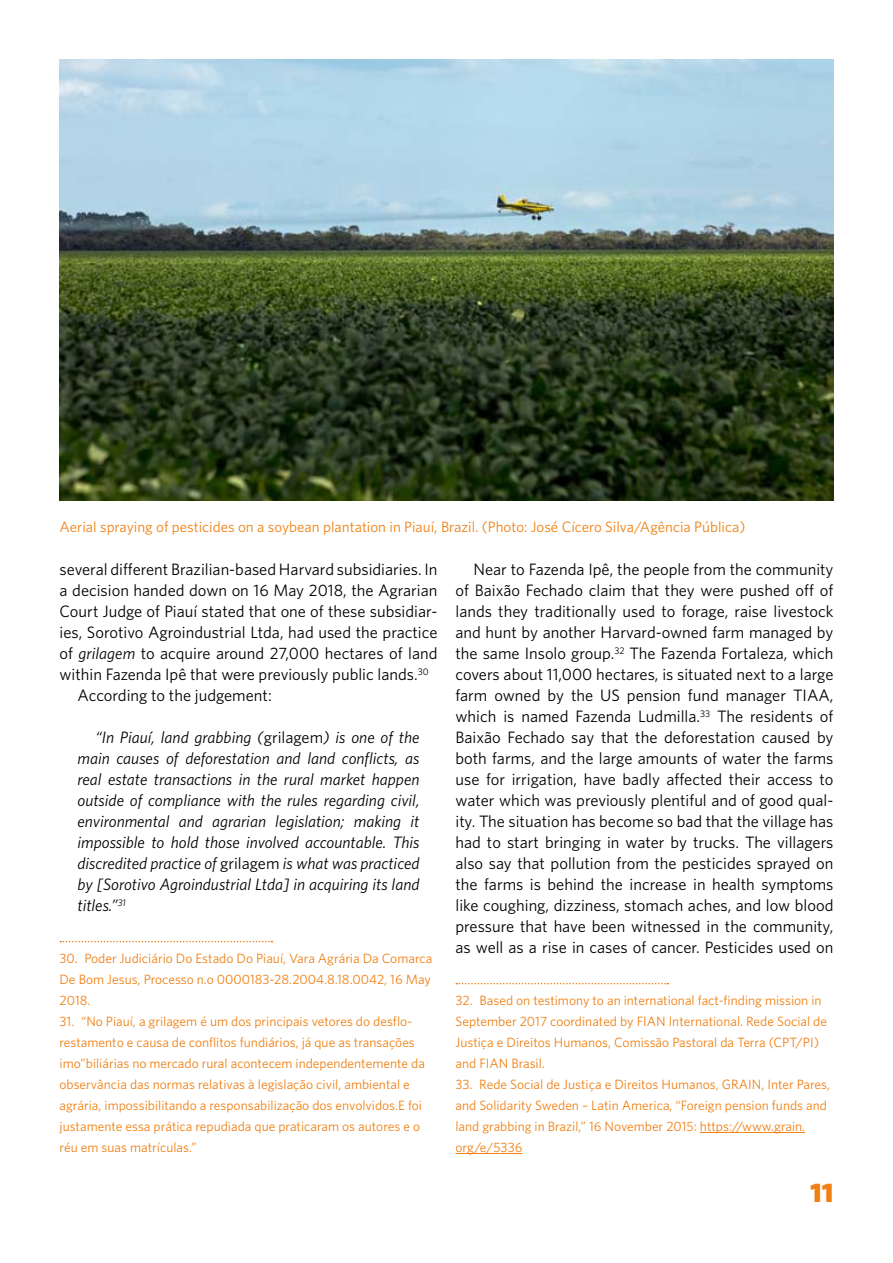
<style>
.page{position:relative;width:893px;height:1263px;background:#fff}
.page>*{position:absolute;margin:0;border:0;box-sizing:border-box;transform-origin:0 0}
.t1{font:900 27px "Whitney";color:#f08013}
.Footnote{font:16.5px/21px "Whitney";color:#000;text-align:justify}
.Quote_in_text{font:italic 16.5px/21px "Whitney";color:#000;text-align:justify}
.Photo_caption{font:15px "Whitney";color:#f08013}
.Footnote-2{font:13.5px/21px "Whitney";color:#f08013}
.s1{font-style:italic}
.s2{font-style:normal}
</style>
<div class="page">
<svg style="left:60px;top:941px;width:212px;height:1px"></svg>
<svg style="left:456px;top:983px;width:212px;height:1px"></svg>
<hr style="left:700px;top:1132px;width:105px;height:1px;background:#f08013">
<hr style="left:455px;top:1153px;width:67px;height:1px;background:#f08013">
<img style="left:60px;top:60px;width:773px;height:441px">
<p class="Photo_caption" style="left:60px;top:518px;width:687px">Aerial spraying of pesticides on a soybean plantation in Piauí, Brazil. (Photo: José Cícero Silva/Agência Pública)</p>
<p class="Footnote" style="left:60px;top:559px;width:379px">several different Brazilian-based Harvard subsidiaries. In a decision handed down on 16 May 2018, the Agrarian Court Judge of Piauí stated that one of these subsidiar&shy;ies, Sorotivo Agroindustrial Ltda, had used the practice of <span class="s1">grilagem</span> to acquire around 27,000 hectares of land within Fazenda Ipê that were previously public lands.<sup>30</sup></p>
<p class="Footnote" style="left:78px;top:685px;width:196px">According to the judgement:</p>
<p class="Quote_in_text" style="left:78px;top:727px;width:343px;text-indent:18px">“In Piauí, land grabbing (<span class="s2">grilagem</span>) is one of the main causes of deforestation and land conflicts, as real estate transactions in the rural market happen outside of compliance with the rules regarding civil, environmental and agrarian legislation; making it impossible to hold those involved accountable. This discredited practice of <span class="s2">grilagem</span> is what was practiced by [Sorotivo Agroindustrial Ltda] in acquiring its land titles.”<sup>31</sup></p>
<p class="Footnote-2" style="left:60px;top:947px;width:374px;text-align:justify">30. Poder Judiciá rio Do Estado Do Piauí, Vara Agrá ria Da Comarca De Bom Jesus, Processo n.o 0000183-28.2004.8.18.0042, 16 May 2018.</p>
<p class="Footnote-2" style="left:60px;top:1010px;width:367px">31. “No Piauí, a grilagem é um dos principais vetores do desflo&shy;restamento e causa de conflitos fundiá rios, já que as transações imo”biliárias no mercado rural acontecem independentemente da observância das normas relativas à legislação civil, ambiental e agrá ria, impossibilitando a responsabilização dos envolvidos.E foi justamente essa prática repudiada que praticaram os autores e o réu em suas matrículas.”</p>
<p class="Footnote" style="left:455px;top:559px;width:379px;text-indent:18px">Near to Fazenda Ipê, the people from the community of Baixão Fechado claim that they were pushed off of lands they traditionally used to forage, raise livestock and hunt by another Harvard-owned farm managed by the same Insolo group.<sup>32</sup> The Fazenda Fortaleza, which covers about 11,000 hectares, is situated next to a large farm owned by the US pension fund manager TIAA, which is named Fazenda Ludmilla.<sup>33</sup> The residents of Baixão Fechado say that the deforestation caused by both farms, and the large amounts of water the farms use for irrigation, have badly affected their access to water which was previously plentiful and of good qual&shy;ity. The situation has become so bad that the village has had to start bringing in water by trucks. The villagers also say that pollution from the pesticides sprayed on the farms is behind the increase in health symptoms like coughing, dizziness, stomach aches, and low blood pressure that have been witnessed in the community, as well as a rise in cases of cancer. Pesticides used on</p>
<p class="Footnote-2" style="left:455px;top:989px;width:373px">32. Based on testimony to an international fact-finding mission in September 2017 coordinated by FIAN International. Rede Social de Justiça e Direitos Humanos, Comissão Pastoral da Terra (CPT/PI) and FIAN Brasil.</p>
<p class="Footnote-2" style="left:455px;top:1073px;width:376px">33. Rede Social de Justiça e Direitos Humanos, GRAIN, Inter Pares, and Solidarity Sweden – Latin America, “Foreign pension funds and land grabbing in Brazil,” 16 November 2015: https://www.grain. org/e/5336</p>
<h1 class="t1" style="left:810px;top:1176px;width:25px">11</h1>
</div>
